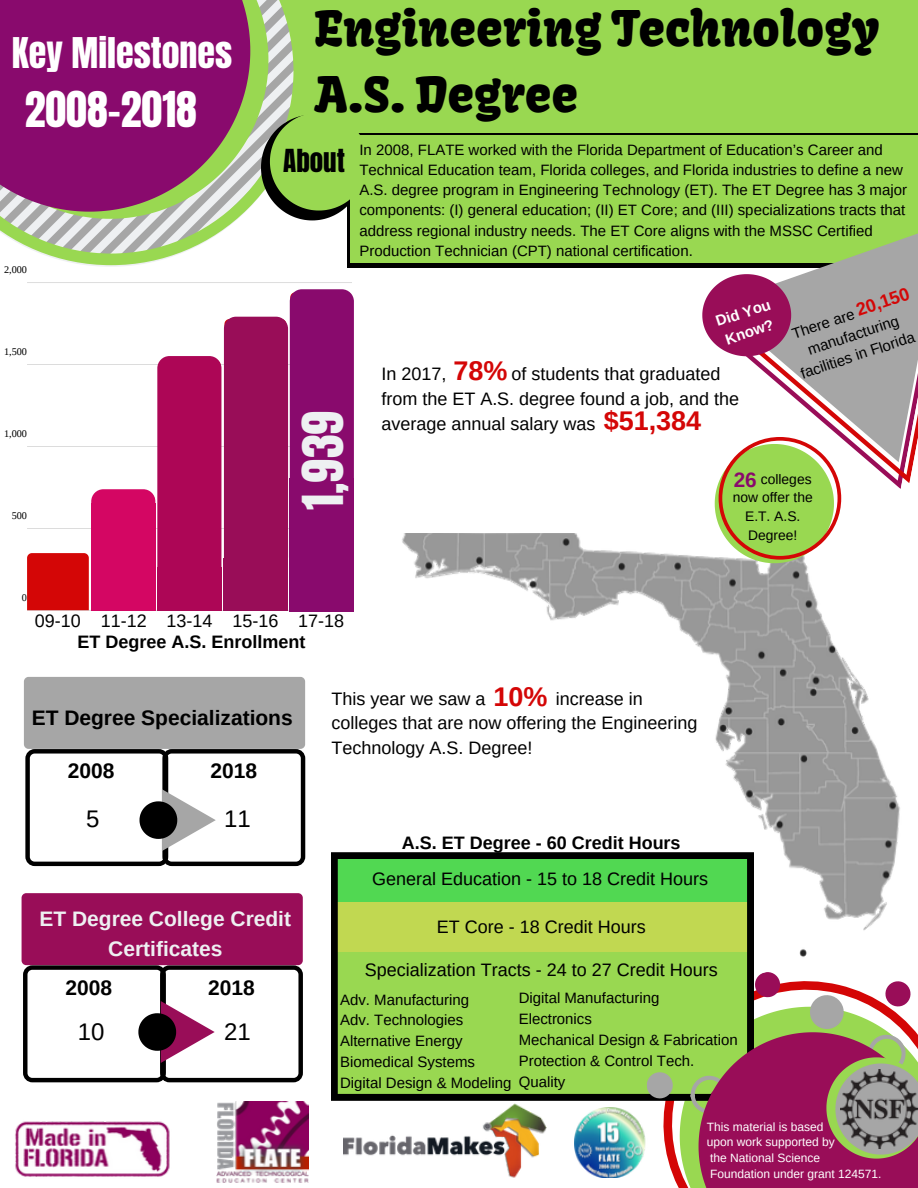
<style>
.page{position:relative;width:918px;height:1188px;background:#fff}
.page>*{position:absolute;margin:0;border:0;box-sizing:border-box;transform-origin:0 0}
.t1{font:48px/66.3px "Kavoon";color:#000}
.t2{font:48px "Anton";color:#eef0f2}
.t3{font:42px "Anton";color:#fff}
.t4{font:36px "Anton";color:#fff}
.t5{font:700 27px "Arimo";color:#d40606}
.t6{font:27px "Anton";color:#000}
.t7{font:24px "Arimo";color:#000}
.t8{font:700 21px "Arimo";color:#000}
.t9{font:700 21px/29.4px "Arimo";color:#eef0f2;text-align:center}
.t10{font:700 20.7px "Arimo";color:#890a6d}
.t11{font:18px/24.8px "Arimo";color:#000}
.t12{font:700 18px "Arimo";color:#000}
.t13{font:700 18px "Arimo";color:#d40606}
.t14{font:15px/20.9px "Arimo";color:#000}
.t15{font:700 15px/20.2px "Arimo";color:#fff}
.t16{font:13.8px "Arimo";color:#000}
.t17{font:12px/15.8px "Arimo";color:#fff}
.t18{font:10.2px "Liberation Serif";color:#000}
</style>
<div class="page">
<div style="left:305px;top:0;width:613px;height:133px;background:#99d851"></div>
<svg style="left:0;top:0;width:305px;height:265px"></svg>
<svg style="left:0;top:0;width:268px;height:219px;background:#b4d490"></svg>
<svg style="left:0;top:0;width:250px;height:212px;background:#8d2271"></svg>
<img style="left:402px;top:534px;width:498px;height:418px">
<svg style="left:663px;top:1101px;width:26px;height:87px"></svg>
<svg style="left:331px;top:852px;width:423px;height:249px;background:#8ac94c"></svg>
<svg style="left:646px;top:1071px;width:28px;height:28px"></svg>
<svg style="left:689px;top:969px;width:229px;height:219px;background:#a5676a"></svg>
<img style="left:343px;top:1092px;width:205px;height:86px">
<img style="left:840px;top:1070px;width:78px;height:78px">
<img style="left:15px;top:1121px;width:155px;height:56px">
<img style="left:216px;top:1101px;width:92px;height:82px">
<hr style="left:27px;top:282px;width:325px;height:1px;background:#222">
<hr style="left:27px;top:610px;width:325px;height:1px;background:#222">
<svg style="left:27px;top:292px;width:325px;height:318px"></svg>
<div style="left:347px;top:133px;width:571px;height:135px;background:#000"></div>
<div style="left:350px;top:135px;width:568px;height:128px;background:#99d851"></div>
<svg style="left:261px;top:113px;width:107px;height:107px"></svg>
<svg style="left:25px;top:749px;width:280px;height:117px"></svg>
<div style="left:22px;top:893px;width:281px;height:72px;background:#990d58;border-radius:5px"></div>
<div style="left:24px;top:677px;width:281px;height:72px;background:#a6a6a6;border-radius:5px"></div>
<svg style="left:23px;top:965px;width:280px;height:117px"></svg>
<div style="left:91px;top:489px;width:64px;height:122px;background:#d40663;border-radius:12px"></div>
<div style="left:157px;top:356px;width:64px;height:252px;background:#ad0656;border-radius:12px"></div>
<div style="left:224px;top:317px;width:64px;height:252px;background:#990d58;border-radius:12px"></div>
<div style="left:290px;top:289px;width:64px;height:252px;background:#890a6d;border-radius:12px"></div>
<div style="left:290px;top:478px;width:64px;height:133px;background:#890a6d"></div>
<div style="left:224px;top:558px;width:64px;height:53px;background:#990d58"></div>
<div style="left:157px;top:567px;width:64px;height:44px;background:#ad0656"></div>
<div style="left:91px;top:503px;width:64px;height:108px;background:#d40663"></div>
<svg style="left:869px;top:462px;width:45px;height:21px"></svg>
<svg style="left:742px;top:233px;width:176px;height:229px;fill:#a6a6a6"></svg>
<svg style="left:702px;top:274px;width:89px;height:82px;background:#a83a75"></svg>
<svg style="left:715px;top:437px;width:126px;height:126px"></svg>
<img style="left:574px;top:1107px;width:72px;height:70px">
<h3 class="t4" style="left:12px;top:28px;width:222px">Key Milestones</h3>
<h2 class="t3" style="left:25px;top:79px;width:174px">2008-2018</h2>
<p class="t18" style="left:4px;top:264px;width:25px">2,000</p>
<p class="t18" style="left:4px;top:346px;width:25px">1,500</p>
<p class="t18" style="left:4px;top:428px;width:25px">1,000</p>
<p class="t18" style="left:12px;top:510px;width:17px">500</p>
<p class="t18" style="left:22px;top:592px;width:7px">0</p>
<h1 class="t1" style="left:315px;top:-5px;width:566px">Engineering Technology<br>A.S. Degree</h1>
<h3 class="t6" style="left:283px;top:142px;width:63px">About</h3>
<p class="t14" style="left:359px;top:139px;width:549px;line-height:20.2px">In 2008, FLATE worked with the Florida Department of Education’s Career and Technical Education team, Florida colleges, and Florida industries to define a new A.S. degree program in Engineering Technology (ET). The ET Degree has 3 major components: (I) general education; (II) ET Core; and (III) specializations tracts that address regional industry needs. The ET Core aligns with the MSSC Certified Production Technician (CPT) national certification.</p>
<h1 class="t2" style="left:289px;top:510px;width:101px;rotate:-90deg">1,939</h1>
<p class="t15" style="left:713px;top:312px;width:58px;rotate:-18deg">Did You<br>Know?</p>
<h3 class="t5" style="left:453px;top:356px;width:56px">78%</h3>
<p class="t11" style="left:381px;top:362px;width:359px;text-indent:130px">of students that graduated from the ET A.S. degree found a job, and the average annual salary was</p>
<p class="t11" style="left:381px;top:362px;width:66px">In 2017,</p>
<h3 class="t5" style="left:604px;top:406px;width:99px">$51,384</h3>
<p class="t13" style="left:853px;top:301px;width:57px;rotate:-19deg">20,150</p>
<p class="t14" style="left:789px;top:324px;width:67px;rotate:-18deg">There are</p>
<p class="t14" style="left:805px;top:340px;width:97px;rotate:-18deg">manufacturing</p>
<p class="t14" style="left:798px;top:363px;width:121px;rotate:-18deg">facilities in Florida</p>
<h3 class="t10" style="left:734px;top:468px;width:25px">26</h3>
<p class="t16" style="left:761px;top:471px;width:52px">colleges</p>
<p class="t16" style="left:733px;top:490px;width:81px">now offer the</p>
<p class="t16" style="left:745px;top:509px;width:57px">E.T. A.S.</p>
<p class="t16" style="left:748px;top:528px;width:51px">Degree!</p>
<p class="t11" style="left:35px;top:608px;width:311px">09-10 11-12 13-14 15-16 17-18</p>
<p class="t12" style="left:78px;top:631px;width:229px">ET Degree A.S. Enrollment</p>
<h3 class="t8" style="left:32px;top:706px;width:262px">ET Degree Specializations</h3>
<h3 class="t8" style="left:68px;top:759px;width:48px">2008</h3>
<h3 class="t8" style="left:210px;top:759px;width:48px">2018</h3>
<h3 class="t7" style="left:86px;top:805px;width:15px">5</h3>
<h3 class="t7" style="left:224px;top:805px;width:28px">11</h3>
<h3 class="t9" style="left:39px;top:904px;width:253px">ET Degree College Credit<br>Certificates</h3>
<h3 class="t8" style="left:66px;top:976px;width:48px">2008</h3>
<h3 class="t8" style="left:208px;top:976px;width:48px">2018</h3>
<h3 class="t7" style="left:78px;top:1018px;width:28px">10</h3>
<h3 class="t7" style="left:224px;top:1018px;width:28px">21</h3>
<h3 class="t5" style="left:493px;top:681px;width:56px">10%</h3>
<p class="t11" style="left:332px;top:686px;width:155px">This year we saw a</p>
<p class="t11" style="left:332px;top:686px;width:367px;text-indent:224px">increase in colleges that are now offering the Engineering<br>Technology A.S. Degree!</p>
<p class="t12" style="left:402px;top:833px;width:280px">A.S. ET Degree - 60 Credit Hours</p>
<p class="t11" style="left:372px;top:866px;width:338px">General Education - 15 to 18 Credit Hours</p>
<p class="t11" style="left:437px;top:915px;width:210px">ET Core - 18 Credit Hours</p>
<p class="t11" style="left:365px;top:957px;width:355px">Specialization Tracts - 24 to 27 Credit Hours</p>
<p class="t14" style="left:340px;top:989px;width:173px">Adv. Manufacturing<br>Adv. Technologies<br>Alternative Energy<br>Biomedical Systems<br>Digital Design &amp; Modeling</p>
<p class="t14" style="left:519px;top:988px;width:220px">Digital Manufacturing<br>Electronics<br>Mechanical Design &amp; Fabrication<br>Protection &amp; Control Tech.<br>Quality</p>
<p class="t17" style="left:707px;top:1119px;width:176px">This material is based<br>upon work supported by<br>the National Science<br>Foundation under grant 124571.</p>
</div>
